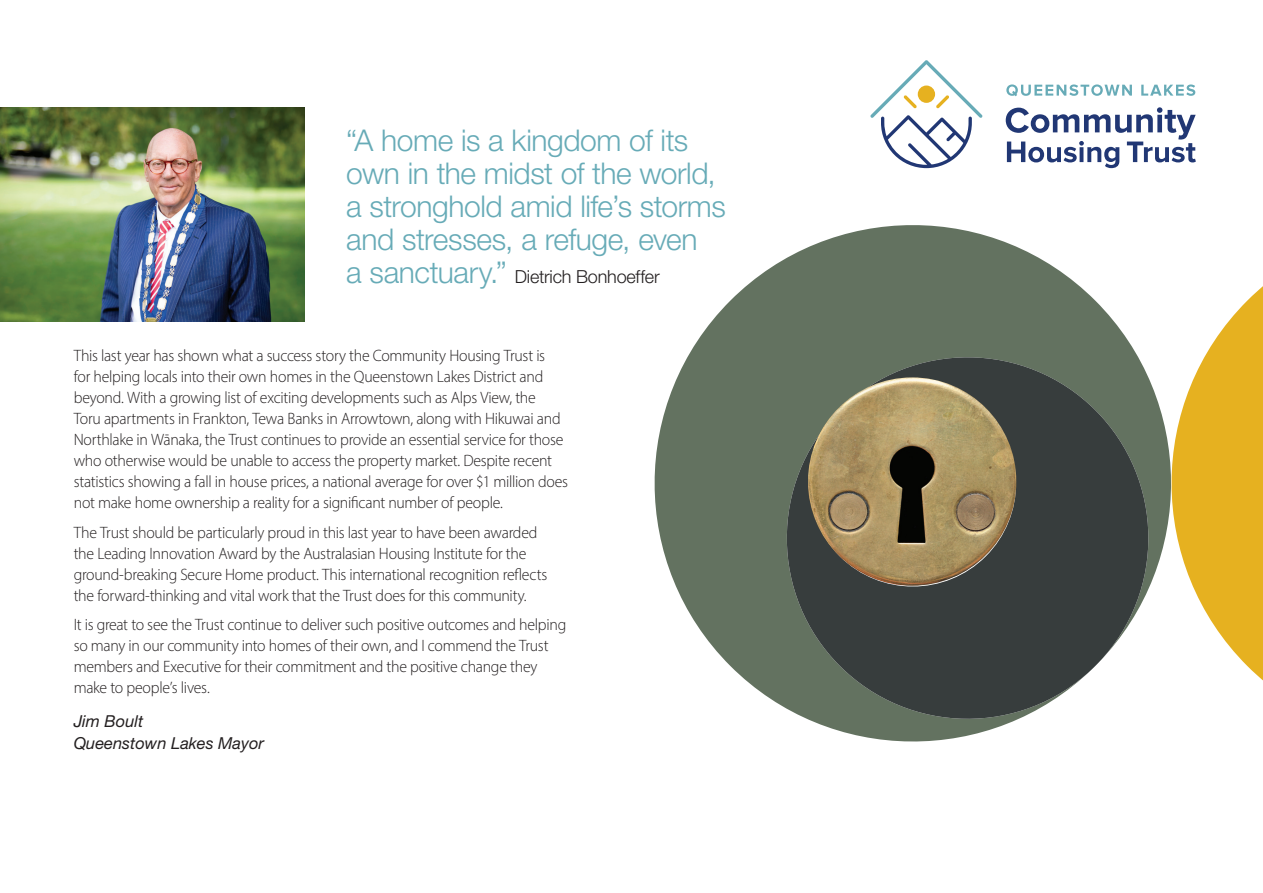
<style>
.page{position:relative;width:1263px;height:893px;background:#fff}
.page>*{position:absolute;margin:0;border:0;box-sizing:border-box;transform-origin:0 0}
.t1{font:300 30px/33px "Helvetica Neue";letter-spacing:-.015em;color:#67abb7}
.t2{font:300 18px "Helvetica Neue";letter-spacing:-.01em;color:#231f20}
.t3{font:300 16.5px/21px "Myriad Pro";letter-spacing:-.02em;color:#231f20;scale:.96 1}
.t4{font:italic 16.5px/21.5px "Helvetica Neue";color:#231f20}
.s1{font-size:30px;color:#67abb7}
</style>
<div class="page">
<svg style="left:1196px;top:286px;width:67px;height:395px;fill:#e6b120"></svg>
<svg style="left:654px;top:225px;width:542px;height:517px;fill:#637260"></svg>
<svg style="left:769px;top:340px;width:397px;height:396px;background:#5d655f"></svg>
<img style="left:808px;top:377px;width:208px;height:209px;border-radius:104px">
<div style="left:324px;top:107px;width:430px;height:209px;background:#fff"></div>
<svg style="left:1006px;top:84px;width:189px;height:12px"></svg>
<svg style="left:1006px;top:107px;width:190px;height:61px"></svg>
<svg style="left:870px;top:60px;width:112px;height:108px"></svg>
<img style="left:0;top:108px;width:304px;height:214px">
<h1 class="t1" style="left:346px;top:123px;width:381px">“A home is a kingdom of its own in the midst of the world, a stronghold amid life’s storms and stresses, a refuge, even</h1>
<p class="t2" style="left:346px;top:266px;width:315px"><span class="s1">a sanctuary.”</span> Dietrich Bonhoeffer</p>
<p class="t3" style="left:74px;top:345px;width:516px">This last year has shown what a success story the Community Housing Trust is<br>for helping locals into their own homes in the Queenstown Lakes District and beyond. With a growing list of exciting developments such as Alps View, the<br>Toru apartments in Frankton, Tewa Banks in Arrowtown, along with Hikuwai and Northlake in Wānaka, the Trust continues to provide an essential service for those who otherwise would be unable to access the property market. Despite recent statistics showing a fall in house prices, a national average for over $1 million does not make home ownership a reality for a significant number of people.</p>
<p class="t3" style="left:74px;top:521px;width:495px">The Trust should be particularly proud in this last year to have been awarded the Leading Innovation Award by the Australasian Housing Institute for the ground-breaking Secure Home product. This international recognition reflects the forward-thinking and vital work that the Trust does for this community.</p>
<p class="t3" style="left:74px;top:614px;width:515px">It is great to see the Trust continue to deliver such positive outcomes and helping so many in our community into homes of their own, and I commend the Trust members and Executive for their commitment and the positive change they make to people’s lives.</p>
<p class="t4" style="left:74px;top:710px;width:192px">Jim Boult<br>Queenstown Lakes Mayor</p>
</div>
